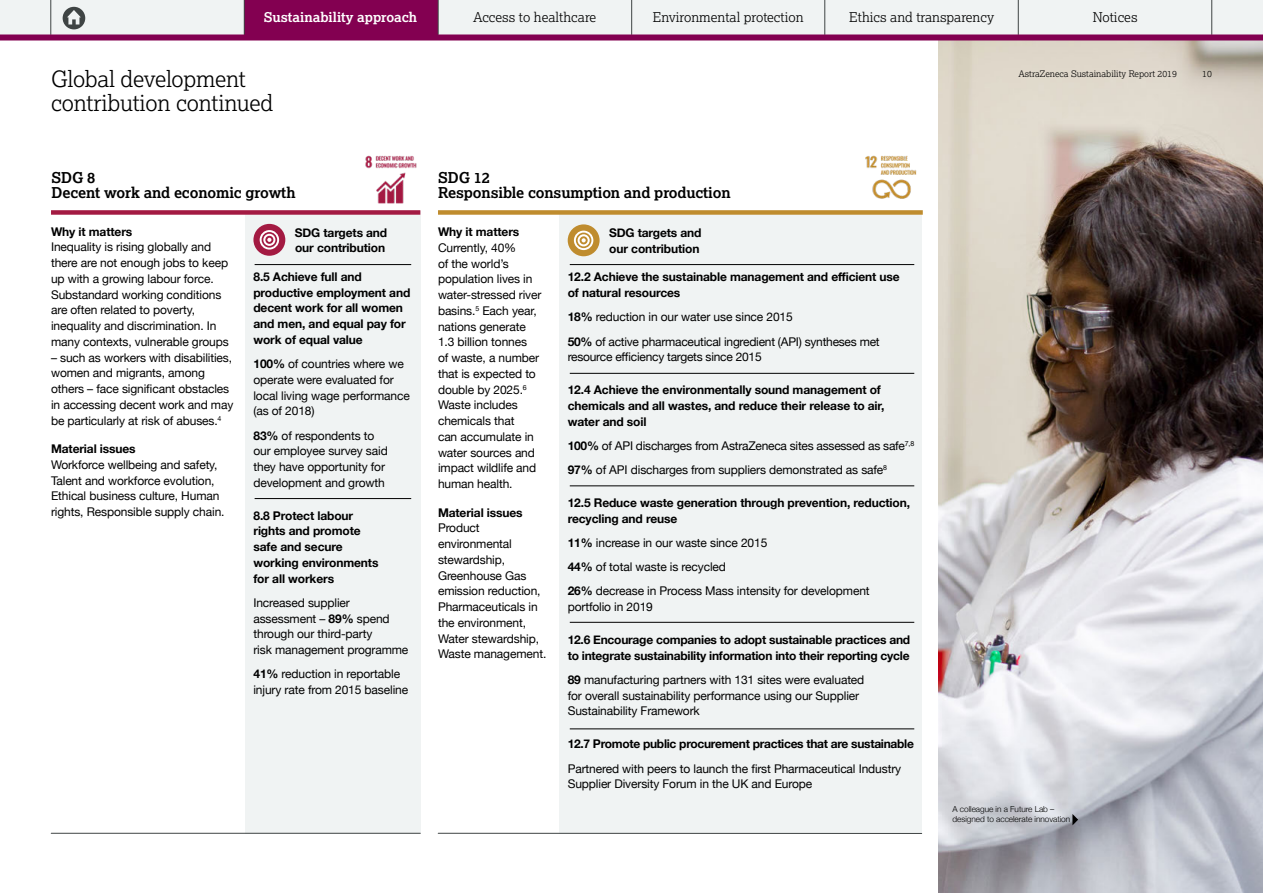
<style>
.page{position:relative;width:1263px;height:893px;background:#fff}
.page>*{position:absolute;margin:0;border:0;box-sizing:border-box;transform-origin:0 0}
.t1{font:300 22.5px/24px "Lexia";letter-spacing:-.01em;color:#000}
.t2{font:700 15px/15.8px "Lexia";letter-spacing:-.01em;color:#000}
.t3{font:300 13.5px "Lexia";color:#000}
.t4{font:700 13.5px "Lexia";color:#fff}
.t5{font:12px/15.8px "Helvetica Neue";letter-spacing:-.01em;color:#000}
.t6{font:700 12px/15.8px "Helvetica Neue";letter-spacing:-.01em;color:#000}
.t7{font:300 9px "Lexia";color:#000}
.t8{font:300 8.25px/10.5px "Helvetica Neue";letter-spacing:-.005em;color:#000}
.s1{font-weight:700}
</style>
<div class="page">
<img style="left:939px;top:41px;width:324px;height:852px">
<div style="left:245px;top:211px;width:175px;height:622px;background:#f0f3f3"></div>
<div style="left:253px;top:224px;width:32px;height:32px;background:#a31a42;border-radius:50%"></div>
<svg style="left:260px;top:230px;width:19px;height:20px"></svg>
<svg style="left:262px;top:232px;width:15px;height:16px"></svg>
<svg style="left:263px;top:234px;width:12px;height:12px"></svg>
<svg style="left:265px;top:236px;width:8px;height:8px"></svg>
<svg style="left:267px;top:238px;width:4px;height:4px"></svg>
<div style="left:559px;top:212px;width:363px;height:621px;background:#f0f3f3"></div>
<div style="left:568px;top:224px;width:32px;height:32px;background:#bf8c2e;border-radius:50%"></div>
<svg style="left:574px;top:231px;width:19px;height:19px"></svg>
<svg style="left:576px;top:233px;width:15px;height:15px"></svg>
<svg style="left:578px;top:234px;width:12px;height:12px"></svg>
<svg style="left:580px;top:236px;width:8px;height:8px"></svg>
<svg style="left:581px;top:238px;width:5px;height:4px"></svg>
<div style="left:51px;top:210px;width:369px;height:5px;background:#a31a42"></div>
<div style="left:438px;top:210px;width:485px;height:5px;background:#bf8c2e"></div>
<img style="left:865px;top:155px;width:52px;height:44px">
<img style="left:365px;top:155px;width:52px;height:49px">
<hr style="left:51px;top:833px;width:369px;height:1px;background:#3f4444">
<hr style="left:438px;top:833px;width:484px;height:1px;background:#3f4444">
<svg style="left:1072px;top:814px;width:6px;height:11px"></svg>
<hr style="left:255px;top:264px;width:156px;height:1px;background:#000">
<hr style="left:570px;top:264px;width:344px;height:1px;background:#000">
<hr style="left:570px;top:373px;width:344px;height:1px;background:#000">
<hr style="left:570px;top:486px;width:344px;height:1px;background:#000">
<hr style="left:570px;top:622px;width:344px;height:1px;background:#000">
<hr style="left:570px;top:729px;width:344px;height:1px;background:#000">
<hr style="left:255px;top:498px;width:156px;height:1px;background:#000">
<div style="left:0;top:0;width:1263px;height:35px;background:#f0f3f3"></div>
<div style="left:244px;top:0;width:194px;height:35px;background:#830051"></div>
<hr style="left:244px;top:0;width:1px;height:35px;background:#3f4444">
<hr style="left:51px;top:0;width:1px;height:35px;background:#3f4444">
<hr style="left:438px;top:0;width:1px;height:35px;background:#3f4444">
<hr style="left:631px;top:0;width:1px;height:35px;background:#3f4444">
<hr style="left:824px;top:0;width:1px;height:35px;background:#3f4444">
<hr style="left:1018px;top:0;width:1px;height:35px;background:#3f4444">
<hr style="left:1211px;top:0;width:1px;height:35px;background:#3f4444">
<svg style="left:63px;top:7px;width:22px;height:22px"></svg>
<div style="left:0;top:35px;width:1263px;height:6px;background:#830051"></div>
<p class="t4" style="left:264px;top:9px;width:155px">Sustainability approach</p>
<p class="t3" style="left:473px;top:9px;width:124px">Access to healthcare</p>
<p class="t3" style="left:653px;top:9px;width:152px">Environmental protection</p>
<p class="t3" style="left:849px;top:9px;width:146px">Ethics and transparency</p>
<p class="t3" style="left:1093px;top:9px;width:46px">Notices</p>
<h1 class="t1" style="left:51px;top:66px;width:224px">Global development contribution continued</h1>
<p class="t2" style="left:52px;top:169px;width:246px">SDG 8<br>Decent work and economic growth</p>
<p class="t2" style="left:438px;top:169px;width:294px">SDG 12<br>Responsible consumption and production</p>
<p class="t6" style="left:51px;top:224px;width:83px">Why it matters</p>
<p class="t5" style="left:51px;top:240px;width:179px">Inequality is rising globally and there are not enough jobs to keep up with a growing labour force.<br>Substandard working conditions are often related to poverty, inequality and discrimination. In many contexts, vulnerable groups</p>
<p class="t5" style="left:51px;top:350px;width:184px">– such as workers with disabilities, women and migrants, among others – face significant obstacles in accessing decent work and may be particularly at risk of abuses.<sup>4</sup></p>
<p class="t6" style="left:51px;top:441px;width:86px">Material issues</p>
<p class="t5" style="left:51px;top:457px;width:175px">Workforce wellbeing and safety, Talent and workforce evolution, Ethical business culture, Human rights, Responsible supply chain.</p>
<p class="t6" style="left:295px;top:225px;width:94px">SDG targets and our contribution</p>
<p class="t6" style="left:253px;top:269px;width:158px">8.5 Achieve full and productive employment and decent work for all women and men, and equal pay for work of equal value</p>
<p class="t5" style="left:253px;top:357px;width:158px"><span class="s1">100%</span> of countries where we operate were evaluated for local living wage performance (as of 2018)</p>
<p class="t5" style="left:253px;top:428px;width:136px"><span class="s1">83%</span> of respondents to our employee survey said they have opportunity for development and growth</p>
<p class="t6" style="left:253px;top:508px;width:127px">8.8 Protect labour rights and promote safe and secure working environments for all workers</p>
<p class="t5" style="left:253px;top:595px;width:156px">Increased supplier assessment – <span class="s1">89%</span> spend through our third-party<br>risk management programme</p>
<p class="t5" style="left:253px;top:667px;width:156px"><span class="s1">41%</span> reduction in reportable injury rate from 2015 baseline</p>
<p class="t6" style="left:438px;top:224px;width:83px">Why it matters</p>
<p class="t5" style="left:438px;top:240px;width:105px">Currently, 40%<br>of the world’s population lives in water-stressed river basins.<sup>5</sup> Each year, nations generate<br>1.3 billion tonnes<br>of waste, a number that is expected to double by 2025.<sup>6<br></sup>Waste includes chemicals that<br>can accumulate in water sources and impact wildlife and human health.</p>
<p class="t6" style="left:438px;top:505px;width:86px">Material issues</p>
<p class="t5" style="left:438px;top:521px;width:110px">Product environmental stewardship,<br>Greenhouse Gas emission reduction,<br>Pharmaceuticals in the environment,<br>Water stewardship,<br>Waste management.</p>
<p class="t6" style="left:609px;top:225px;width:94px">SDG targets and our contribution</p>
<p class="t6" style="left:568px;top:270px;width:334px">12.2 Achieve the sustainable management and efficient use of natural resources</p>
<p class="t5" style="left:568px;top:306px;width:313px;line-height:24.3px"><span class="s1">18%</span> reduction in our water use since 2015<br><span class="s1">50%</span> of active pharmaceutical ingredient (API) syntheses met</p>
<p class="t5" style="left:568px;top:350px;width:196px">resource efficiency targets since 2015</p>
<p class="t6" style="left:568px;top:382px;width:318px">12.4 Achieve the environmentally sound management of chemicals and all wastes, and reduce their release to air, water and soil</p>
<p class="t5" style="left:568px;top:434px;width:348px;line-height:24.3px"><span class="s1">100%</span> of API discharges from AstraZeneca sites assessed as safe<sup>7,8<br></sup><span class="s1">97%</span> of API discharges from suppliers demonstrated as safe<sup>8</sup></p>
<p class="t6" style="left:568px;top:495px;width:344px">12.5 Reduce waste generation through prevention, reduction, recycling and reuse</p>
<p class="t5" style="left:568px;top:531px;width:303px;line-height:24.3px"><span class="s1">11%</span> increase in our waste since 2015<br><span class="s1">44%</span> of total waste is recycled<br><span class="s1">26%</span> decrease in Process Mass intensity for development</p>
<p class="t5" style="left:568px;top:600px;width:87px">portfolio in 2019</p>
<p class="t6" style="left:568px;top:632px;width:344px">12.6 Encourage companies to adopt sustainable practices and to integrate sustainability information into their reporting cycle</p>
<p class="t5" style="left:568px;top:672px;width:298px"><span class="s1">89</span> manufacturing partners with 131 sites were evaluated for overall sustainability performance using our Supplier<br>Sustainability Framework</p>
<p class="t6" style="left:568px;top:736px;width:348px">12.7 Promote public procurement practices that are sustainable</p>
<p class="t5" style="left:568px;top:761px;width:335px">Partnered with peers to launch the first Pharmaceutical Industry<br>Supplier Diversity Forum in the UK and Europe</p>
<p class="t7" style="left:1018px;top:68px;width:160px">AstraZeneca Sustainability Report 2019</p>
<p class="t7" style="left:1202px;top:68px;width:11px">10</p>
<p class="t8" style="left:952px;top:803px;width:119px">A colleague in a Future Lab – designed to accelerate innovation</p>
</div>
